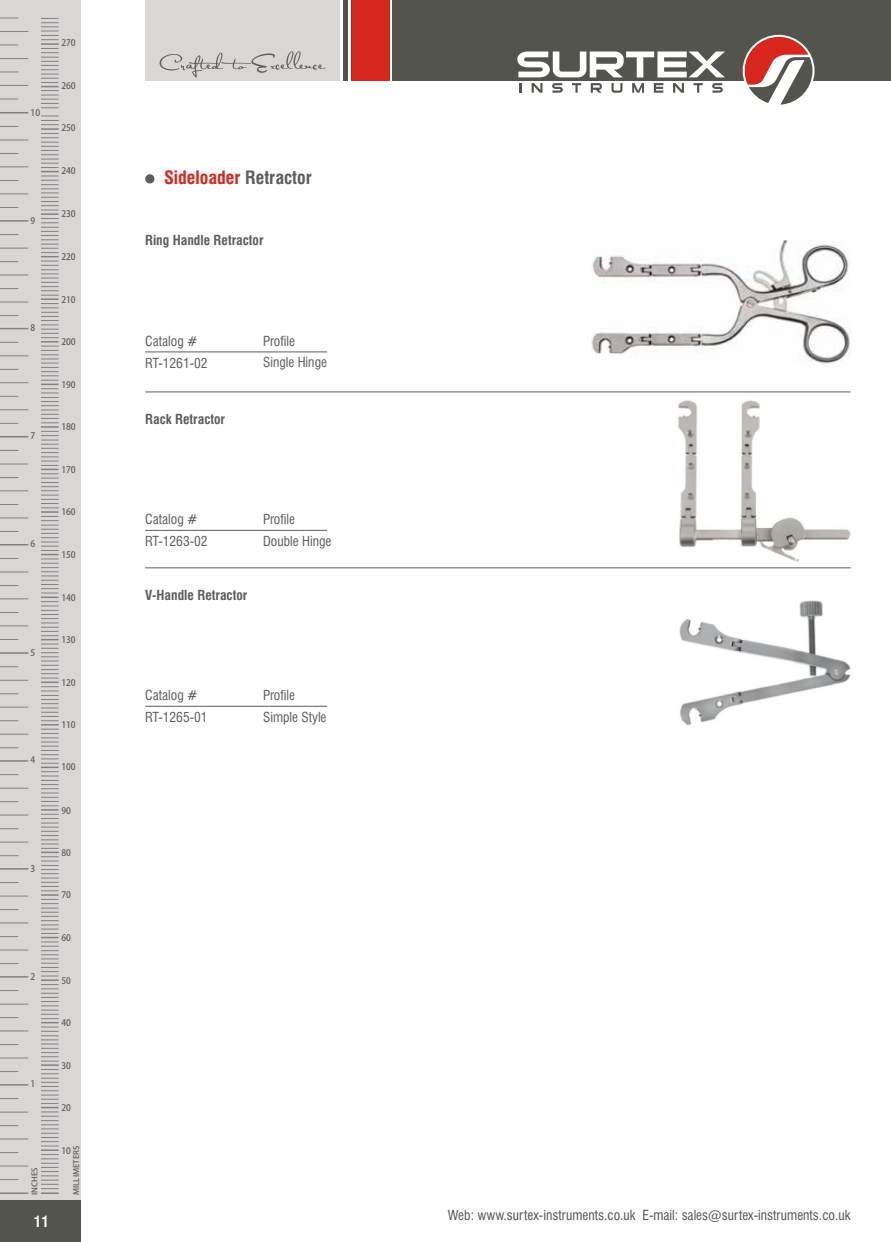
<style>
.page{position:relative;width:891px;height:1242px;background:#fff}
.page>*{position:absolute;margin:0;border:0;box-sizing:border-box;transform-origin:0 0}
.t1{font:700 condensed 18px "Swiss 721 BT";color:#d9261c}
.t2{font:700 condensed 15px "Swiss 721 BT";color:#fff}
.t3{font:condensed 13.5px "Swiss 721 BT";color:#615c5c}
.t4{font:condensed 13.5px "Swiss 721 BT";color:#54544f}
.t5{font:700 condensed 13.5px "Swiss 721 BT";color:#615c5c}
.t6{font:9px "Koz Go Pro";color:#615c5c;scale:.94 1}
.t7{font:7.65px "Koz Go Pro";color:#615c5c;scale:1.06 1}
.s1{color:#615c5c}
</style>
<div class="page">
<hr style="left:145px;top:352px;width:182px;height:1px;background:#615c5c">
<div style="left:0;top:0;width:80px;height:1215px;background:#d9d6d6"></div>
<div style="left:0;top:1200px;width:80px;height:42px;background:#54544f"></div>
<hr style="left:0;top:1192px;width:28px;height:2px;background:#828282">
<svg style="left:0;top:1179px;width:18px;height:1px"></svg>
<svg style="left:0;top:1166px;width:28px;height:1px"></svg>
<svg style="left:0;top:1152px;width:18px;height:1px"></svg>
<svg style="left:0;top:1139px;width:28px;height:1px"></svg>
<svg style="left:0;top:1125px;width:18px;height:1px"></svg>
<svg style="left:0;top:1112px;width:28px;height:1px"></svg>
<svg style="left:0;top:1098px;width:18px;height:1px"></svg>
<hr style="left:0;top:1084px;width:28px;height:2px;background:#828282">
<svg style="left:0;top:1071px;width:18px;height:1px"></svg>
<svg style="left:0;top:1058px;width:28px;height:1px"></svg>
<svg style="left:0;top:1044px;width:18px;height:1px"></svg>
<svg style="left:0;top:1031px;width:28px;height:1px"></svg>
<svg style="left:0;top:1017px;width:18px;height:1px"></svg>
<svg style="left:0;top:1004px;width:28px;height:1px"></svg>
<svg style="left:0;top:990px;width:18px;height:1px"></svg>
<hr style="left:0;top:976px;width:28px;height:2px;background:#828282">
<svg style="left:0;top:963px;width:18px;height:1px"></svg>
<svg style="left:0;top:950px;width:28px;height:1px"></svg>
<svg style="left:0;top:936px;width:18px;height:1px"></svg>
<svg style="left:0;top:923px;width:28px;height:1px"></svg>
<svg style="left:0;top:909px;width:18px;height:1px"></svg>
<svg style="left:0;top:896px;width:28px;height:1px"></svg>
<svg style="left:0;top:882px;width:18px;height:1px"></svg>
<hr style="left:0;top:868px;width:28px;height:2px;background:#828282">
<svg style="left:0;top:855px;width:18px;height:1px"></svg>
<svg style="left:0;top:842px;width:28px;height:1px"></svg>
<svg style="left:0;top:828px;width:18px;height:1px"></svg>
<svg style="left:0;top:815px;width:28px;height:1px"></svg>
<svg style="left:0;top:801px;width:18px;height:1px"></svg>
<svg style="left:0;top:788px;width:28px;height:1px"></svg>
<svg style="left:0;top:774px;width:18px;height:1px"></svg>
<hr style="left:0;top:760px;width:28px;height:2px;background:#828282">
<svg style="left:0;top:747px;width:18px;height:1px"></svg>
<svg style="left:0;top:734px;width:28px;height:1px"></svg>
<svg style="left:0;top:720px;width:18px;height:1px"></svg>
<svg style="left:0;top:707px;width:28px;height:1px"></svg>
<svg style="left:0;top:693px;width:18px;height:1px"></svg>
<svg style="left:0;top:680px;width:28px;height:1px"></svg>
<svg style="left:0;top:666px;width:18px;height:1px"></svg>
<hr style="left:0;top:652px;width:28px;height:2px;background:#828282">
<svg style="left:0;top:639px;width:18px;height:1px"></svg>
<svg style="left:0;top:626px;width:28px;height:1px"></svg>
<svg style="left:0;top:612px;width:18px;height:1px"></svg>
<svg style="left:0;top:598px;width:28px;height:1px"></svg>
<svg style="left:0;top:585px;width:18px;height:1px"></svg>
<svg style="left:0;top:572px;width:28px;height:1px"></svg>
<svg style="left:0;top:558px;width:18px;height:1px"></svg>
<svg style="left:0;top:544px;width:28px;height:1px"></svg>
<svg style="left:0;top:531px;width:18px;height:1px"></svg>
<svg style="left:0;top:518px;width:28px;height:1px"></svg>
<svg style="left:0;top:504px;width:18px;height:1px"></svg>
<svg style="left:0;top:490px;width:28px;height:1px"></svg>
<svg style="left:0;top:477px;width:18px;height:1px"></svg>
<svg style="left:0;top:464px;width:28px;height:1px"></svg>
<svg style="left:0;top:450px;width:18px;height:1px"></svg>
<svg style="left:0;top:436px;width:28px;height:1px"></svg>
<svg style="left:0;top:423px;width:18px;height:1px"></svg>
<svg style="left:0;top:409px;width:28px;height:1px"></svg>
<svg style="left:0;top:396px;width:18px;height:1px"></svg>
<svg style="left:0;top:382px;width:28px;height:1px"></svg>
<svg style="left:0;top:369px;width:18px;height:1px"></svg>
<svg style="left:0;top:355px;width:28px;height:1px"></svg>
<svg style="left:0;top:342px;width:18px;height:1px"></svg>
<svg style="left:0;top:328px;width:28px;height:1px"></svg>
<svg style="left:0;top:315px;width:18px;height:1px"></svg>
<svg style="left:0;top:302px;width:28px;height:1px"></svg>
<svg style="left:0;top:288px;width:18px;height:1px"></svg>
<svg style="left:0;top:275px;width:28px;height:1px"></svg>
<svg style="left:0;top:261px;width:18px;height:1px"></svg>
<svg style="left:0;top:248px;width:28px;height:1px"></svg>
<svg style="left:0;top:234px;width:18px;height:1px"></svg>
<hr style="left:0;top:220px;width:28px;height:2px;background:#828282">
<svg style="left:0;top:207px;width:18px;height:1px"></svg>
<svg style="left:0;top:194px;width:28px;height:1px"></svg>
<svg style="left:0;top:180px;width:18px;height:1px"></svg>
<svg style="left:0;top:166px;width:28px;height:1px"></svg>
<svg style="left:0;top:153px;width:18px;height:1px"></svg>
<svg style="left:0;top:140px;width:28px;height:1px"></svg>
<svg style="left:0;top:126px;width:18px;height:1px"></svg>
<svg style="left:0;top:112px;width:28px;height:1px"></svg>
<svg style="left:0;top:18px;width:18px;height:1px"></svg>
<svg style="left:0;top:31px;width:28px;height:1px"></svg>
<svg style="left:0;top:45px;width:18px;height:1px"></svg>
<svg style="left:0;top:58px;width:28px;height:1px"></svg>
<svg style="left:0;top:72px;width:18px;height:1px"></svg>
<svg style="left:0;top:85px;width:28px;height:1px"></svg>
<svg style="left:0;top:99px;width:18px;height:1px"></svg>
<svg style="left:41px;top:116px;width:18px;height:1078px"></svg>
<svg style="left:41px;top:18px;width:18px;height:90px"></svg>
<div style="left:393px;top:0;width:498px;height:80px;background:#54544f"></div>
<div style="left:351px;top:0;width:38px;height:80px;background:#d9261c"></div>
<hr style="left:344px;top:0;width:4px;height:80px;background:#54544f">
<div style="left:145px;top:0;width:195px;height:80px;background:#d9d6d6"></div>
<svg style="left:160px;top:51px;width:166px;height:26px"></svg>
<svg style="left:743px;top:35px;width:72px;height:72px"></svg>
<svg style="left:745px;top:37px;width:67px;height:68px"></svg>
<svg style="left:520px;top:83px;width:2px;height:10px"></svg>
<svg style="left:532px;top:83px;width:11px;height:10px"></svg>
<svg style="left:552px;top:83px;width:11px;height:10px"></svg>
<svg style="left:572px;top:83px;width:9px;height:10px"></svg>
<svg style="left:591px;top:83px;width:11px;height:10px"></svg>
<svg style="left:612px;top:83px;width:10px;height:10px"></svg>
<svg style="left:632px;top:83px;width:12px;height:10px"></svg>
<svg style="left:654px;top:83px;width:9px;height:10px"></svg>
<svg style="left:673px;top:83px;width:11px;height:10px"></svg>
<svg style="left:694px;top:83px;width:9px;height:10px"></svg>
<svg style="left:712px;top:83px;width:11px;height:10px"></svg>
<svg style="left:517px;top:52px;width:208px;height:25px"></svg>
<hr style="left:145px;top:392px;width:706px;height:1px;background:#615c5c">
<div style="left:145px;top:174px;width:9px;height:9px;background:#615c5c;border-radius:50%"></div>
<hr style="left:145px;top:530px;width:182px;height:1px;background:#615c5c">
<hr style="left:145px;top:567px;width:706px;height:1px;background:#615c5c">
<hr style="left:145px;top:706px;width:182px;height:1px;background:#615c5c">
<img style="left:591px;top:241px;width:260px;height:123px">
<img style="left:678px;top:400px;width:173px;height:162px">
<img style="left:679px;top:600px;width:172px;height:126px">
<p class="t6" style="left:31px;top:108px;width:12px">10</p>
<p class="t6" style="left:31px;top:216px;width:7px">9</p>
<p class="t6" style="left:31px;top:323px;width:7px">8</p>
<p class="t6" style="left:31px;top:431px;width:7px">7</p>
<p class="t6" style="left:31px;top:540px;width:7px">6</p>
<p class="t6" style="left:31px;top:648px;width:7px">5</p>
<p class="t6" style="left:31px;top:756px;width:7px">4</p>
<p class="t6" style="left:31px;top:864px;width:7px">3</p>
<p class="t6" style="left:31px;top:972px;width:7px">2</p>
<p class="t6" style="left:31px;top:1080px;width:7px">1</p>
<p class="t7" style="left:31px;top:1195px;width:27px;rotate:-90deg">INCHES</p>
<p class="t2" style="left:34px;top:1215px;width:17px">11</p>
<p class="t6" style="left:61px;top:38px;width:17px">270</p>
<p class="t6" style="left:61px;top:81px;width:17px">260</p>
<p class="t6" style="left:61px;top:123px;width:17px">250</p>
<p class="t6" style="left:61px;top:166px;width:17px">240</p>
<p class="t6" style="left:61px;top:209px;width:17px">230</p>
<p class="t6" style="left:61px;top:252px;width:17px">220</p>
<p class="t6" style="left:61px;top:295px;width:17px">210</p>
<p class="t6" style="left:61px;top:337px;width:17px">200</p>
<p class="t6" style="left:61px;top:380px;width:17px">190</p>
<p class="t6" style="left:61px;top:422px;width:17px">180</p>
<p class="t6" style="left:61px;top:465px;width:17px">170</p>
<p class="t6" style="left:61px;top:507px;width:17px">160</p>
<p class="t6" style="left:61px;top:550px;width:17px">150</p>
<p class="t6" style="left:61px;top:593px;width:17px">140</p>
<p class="t6" style="left:61px;top:635px;width:17px">130</p>
<p class="t6" style="left:61px;top:678px;width:17px">120</p>
<p class="t6" style="left:61px;top:720px;width:17px">110</p>
<p class="t6" style="left:61px;top:762px;width:17px">100</p>
<p class="t6" style="left:61px;top:806px;width:12px">90</p>
<p class="t6" style="left:61px;top:848px;width:12px">80</p>
<p class="t6" style="left:61px;top:891px;width:12px">70</p>
<p class="t6" style="left:61px;top:934px;width:12px">60</p>
<p class="t6" style="left:61px;top:976px;width:12px">50</p>
<p class="t6" style="left:61px;top:1018px;width:12px">40</p>
<p class="t6" style="left:61px;top:1061px;width:12px">30</p>
<p class="t6" style="left:61px;top:1103px;width:12px">20</p>
<p class="t6" style="left:61px;top:1146px;width:12px">10</p>
<p class="t7" style="left:73px;top:1195px;width:48px;rotate:-90deg">MILLIMETERS</p>
<h1 class="t1" style="left:164px;top:170px;width:149px">Sideloader <span class="s1">Retractor</span></h1>
<p class="t5" style="left:145px;top:235px;width:120px">Ring Handle Retractor</p>
<p class="t3" style="left:145px;top:336px;width:54px">Catalog #</p>
<p class="t3" style="left:263px;top:336px;width:34px">Profile</p>
<p class="t3" style="left:145px;top:357px;width:64px">RT-1261-02</p>
<p class="t3" style="left:263px;top:357px;width:65px">Single Hinge</p>
<p class="t5" style="left:145px;top:413px;width:81px">Rack Retractor</p>
<p class="t3" style="left:145px;top:514px;width:54px">Catalog #</p>
<p class="t3" style="left:263px;top:514px;width:34px">Profile</p>
<p class="t3" style="left:145px;top:536px;width:64px">RT-1263-02</p>
<p class="t3" style="left:263px;top:536px;width:70px">Double Hinge</p>
<p class="t5" style="left:145px;top:589px;width:104px">V-Handle Retractor</p>
<p class="t3" style="left:145px;top:690px;width:54px">Catalog #</p>
<p class="t3" style="left:263px;top:690px;width:34px">Profile</p>
<p class="t3" style="left:145px;top:712px;width:64px">RT-1265-01</p>
<p class="t3" style="left:263px;top:712px;width:65px">Simple Style</p>
<p class="t4" style="left:448px;top:1210px;width:404px">Web: www.surtex-instruments.co.uk E-mail: sales@surtex-instruments.co.uk</p>
</div>
